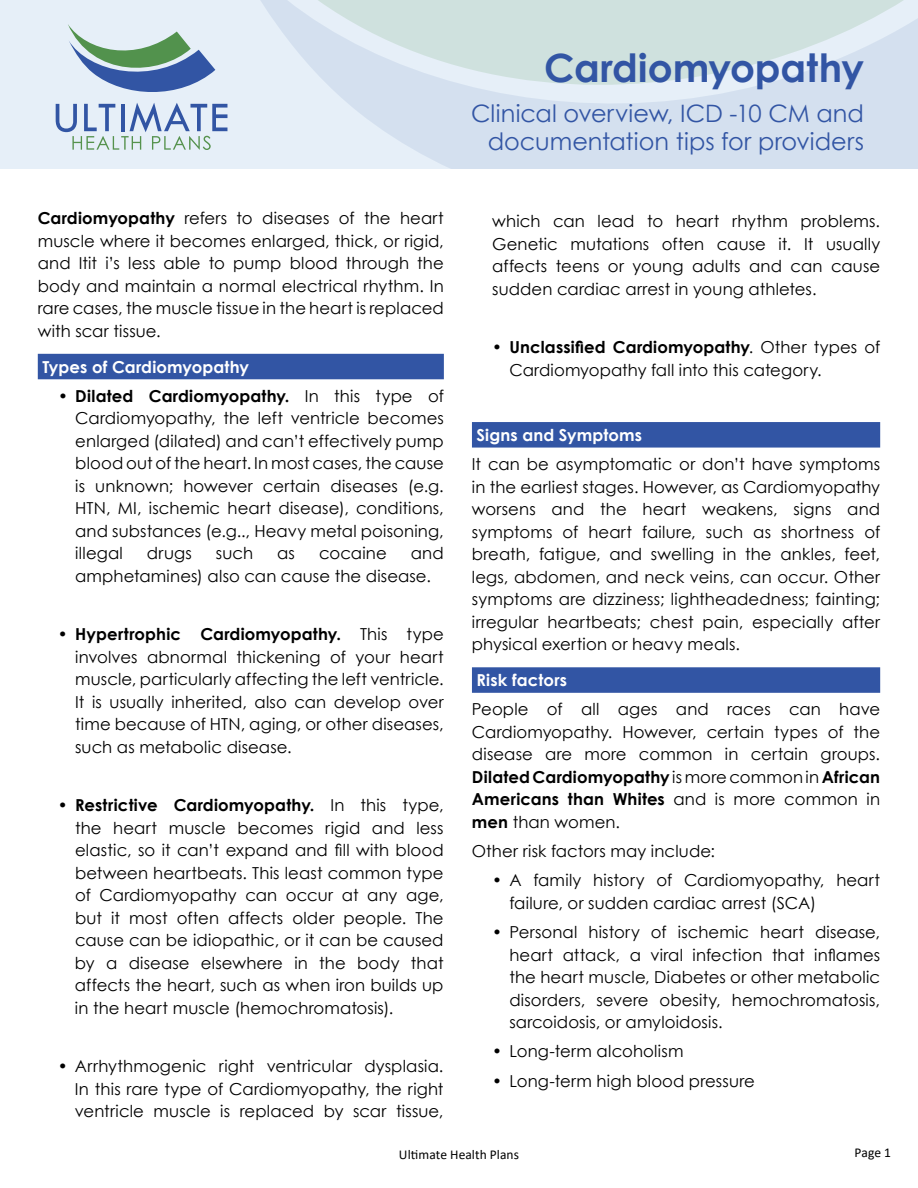
<style>
.page{position:relative;width:918px;height:1188px;background:#fff}
.page>*{position:absolute;margin:0;border:0;box-sizing:border-box;transform-origin:0 0}
.t1{font:700 39px "Century Gothic";color:#3255a4}
.t2{font:24px/28.5px "Century Gothic";color:#3255a4;text-align:right}
.t3{font:16.5px/22.5px "Century Gothic";letter-spacing:.005em;color:#000;text-align:justify}
.t4{font:700 16.5px "Century Gothic";letter-spacing:.01em;color:#fff}
.t5{font:13.5px "Calibri";letter-spacing:.005em;color:#000}
.s1{font-weight:700}
</style>
<div class="page">
<div style="left:0;top:0;width:918px;height:168px;background:#e6eff8"></div>
<svg style="left:227px;top:0;width:691px;height:168px"></svg>
<svg style="left:56px;top:24px;width:171px;height:126px"></svg>
<div style="left:38px;top:354px;width:406px;height:25px;background:#3255a4"></div>
<div style="left:472px;top:422px;width:408px;height:26px;background:#3255a4"></div>
<div style="left:472px;top:667px;width:408px;height:26px;background:#3255a4"></div>
<p class="t3" style="left:38px;top:207px;width:408px"><span class="s1">Cardiomyopathy</span> refers to diseases of the heart muscle where it becomes enlarged, thick, or rigid, and Itit i’s less able to pump blood through the body and maintain a normal electrical rhythm. In rare cases, the muscle tissue in the heart is replaced with scar tissue.</p>
<p class="t4" style="left:42px;top:354px;width:208px">Types of Cardiomyopathy</p>
<p class="t3" style="left:75px;top:384px;width:370px;text-indent:-17px"><span class="s1">• Dilated Cardiomyopathy.</span> In this type of Cardiomyopathy, the left ventricle becomes enlarged (dilated) and can’t effectively pump blood out of the heart. In most cases, the cause is unknown; however certain diseases (e.g.<br>HTN, MI, ischemic heart disease), conditions, and substances (e.g.., Heavy metal poisoning, illegal</p>
<p class="t3" style="left:147px;top:542px;width:46px">drugs</p>
<p class="t3" style="left:216px;top:542px;width:39px">such</p>
<p class="t3" style="left:277px;top:542px;width:19px">as</p>
<p class="t3" style="left:319px;top:542px;width:69px">cocaine</p>
<p class="t3" style="left:75px;top:542px;width:370px;text-indent:336px">and amphetamines) also can cause the disease.</p>
<p class="t3" style="left:75px;top:623px;width:370px;text-indent:-17px"><span class="s1">• Hypertrophic Cardiomyopathy.</span> This type involves abnormal thickening of your heart muscle, particularly affecting the left ventricle.<br>It is usually inherited, also can develop over time because of HTN, aging, or other diseases, such as metabolic disease.</p>
<p class="t3" style="left:75px;top:794px;width:370px;text-indent:-17px"><span class="s1">• Restrictive Cardiomyopathy.</span> In this type, the heart muscle becomes rigid and less elastic, so it can’t expand and fill with blood between heartbeats. This least common type of Cardiomyopathy can occur at any age, but it most often affects older people. The cause can be idiopathic, or it can be caused by a disease elsewhere in the body that affects the heart, such as when iron builds up in the heart muscle (hemochromatosis).</p>
<p class="t3" style="left:75px;top:1055px;width:370px;text-indent:-17px">• Arrhythmogenic right ventricular dysplasia.<br>In this rare type of Cardiomyopathy, the right ventricle muscle is replaced by scar tissue,</p>
<h1 class="t1" style="left:544px;top:39px;width:321px">Cardiomyopathy</h1>
<h2 class="t2" style="left:471px;top:98px;width:394px">Clinical overview, ICD -10 CM and documentation tips for providers</h2>
<p class="t3" style="left:492px;top:210px;width:389px">which can lead to heart rhythm problems.<br>Genetic mutations often cause it. It usually affects teens or young adults and can cause sudden cardiac arrest in young athletes.</p>
<p class="t3" style="left:509px;top:336px;width:372px;text-indent:-17px"><span class="s1">• Unclassified Cardiomyopathy</span>. Other types of<br>Cardiomyopathy fall into this category.</p>
<p class="t4" style="left:477px;top:422px;width:167px">Signs and Symptoms</p>
<p class="t3" style="left:472px;top:453px;width:410px">It can be asymptomatic or don’t have symptoms in the earliest stages. However, as Cardiomyopathy worsens and the heart weakens, signs and symptoms of heart failure, such as shortness of breath, fatigue, and swelling in the ankles, feet, legs, abdomen, and neck veins, can occur. Other symptoms are dizziness; lightheadedness; fainting; irregular heartbeats; chest pain, especially after physical exertion or heavy meals.</p>
<p class="t4" style="left:477px;top:668px;width:92px">Risk factors</p>
<p class="t3" style="left:472px;top:698px;width:410px">People of all ages and races can have Cardiomyopathy. However, certain types of the disease are more common in certain groups.<br><span class="s1">Dilated Cardiomyopathy</span> is more common in <span class="s1">African Americans than Whites</span> and is more common in <span class="s1">men</span> than women.</p>
<p class="t3" style="left:472px;top:840px;width:245px">Other risk factors may include:</p>
<p class="t3" style="left:509px;top:869px;width:372px;text-indent:-17px">• A family history of Cardiomyopathy, heart failure, or sudden cardiac arrest (SCA)</p>
<p class="t3" style="left:509px;top:921px;width:372px;text-indent:-17px">• Personal history of ischemic heart disease, heart attack, a viral infection that inflames the heart muscle, Diabetes or other metabolic disorders, severe obesity, hemochromatosis, sarcoidosis, or amyloidosis.</p>
<p class="t3" style="left:492px;top:1040px;width:193px">• Long-term alcoholism</p>
<p class="t3" style="left:492px;top:1069px;width:264px">• Long-term high blood pressure</p>
<p class="t5" style="left:399px;top:1145px;width:122px">Ultimate Health Plans</p>
<p class="t5" style="left:854px;top:1143px;width:38px">Page 1</p>
</div>
